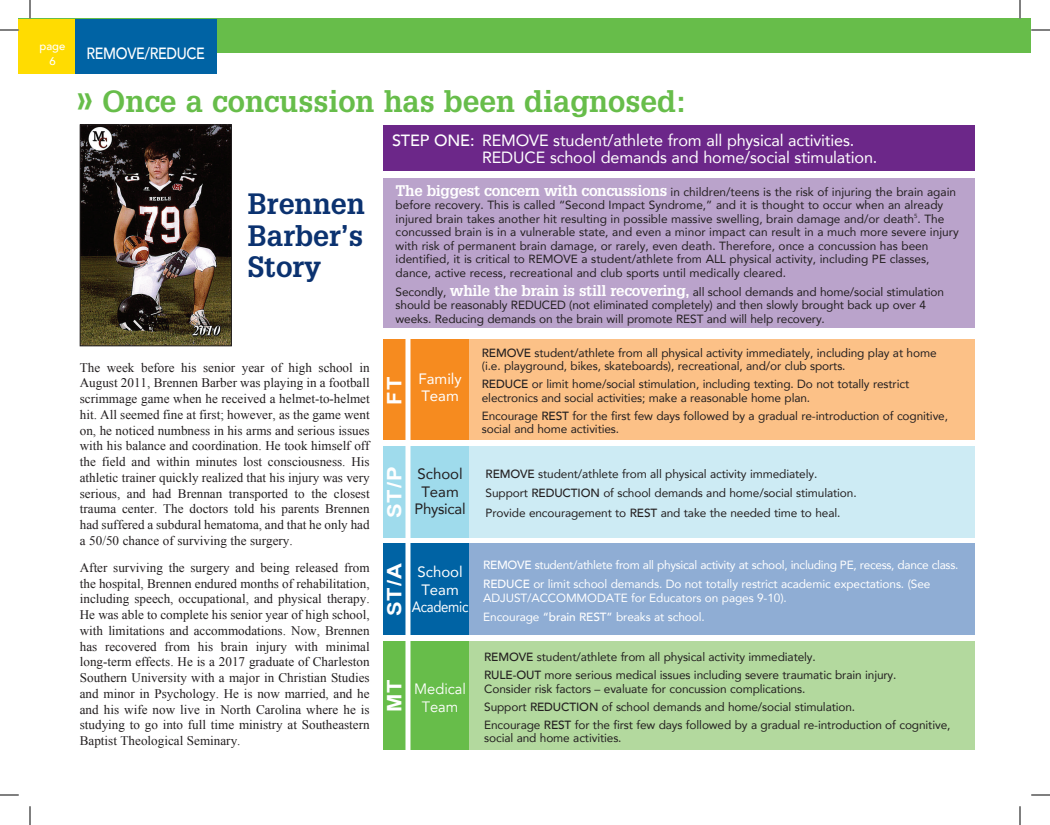
<style>
.page{position:relative;width:1050px;height:825px;background:#fff}
.page>*{position:absolute;margin:0;border:0;box-sizing:border-box;transform-origin:0 0}
.t1{font:700 30px "Glypha LT Std";color:#67bd4a}
.t2{font:700 28.75px/31.2px "Glypha LT Std";color:#0b3270;text-align:justify}
.t3{font:700 20px "Arial";letter-spacing:.05em;color:#fff;scale:1.1 1}
.t4{font:16.25px/16.2px "Avenir";letter-spacing:-.01em;color:#fff}
.t5{font:500 16.25px "Avenir";letter-spacing:-.025em;color:#fff;scale:.88 1}
.t6{font:15px/17.5px "Avenir";color:#fff}
.t7{font:15px/17.5px "Avenir";color:#231f20;text-align:center}
.t8{font:15px/17.5px "Avenir";color:#fff;text-align:center}
.t9{font:13.12px/15.8px "Times New Roman";color:#231f20;text-align:justify}
.t10{font:11.88px/13.5px "Avenir";letter-spacing:-.01em;color:#231f20}
.t11{font:11.88px/19.1px "Avenir";letter-spacing:-.01em;color:#fff}
.t12{font:500 11.25px/15px "Avenir";color:#fff;text-align:center}
.s1{font-size:37.5px}
.s2{font-weight:500}
.s3{font-family:"Glypha LT Std";font-weight:700;font-size:15px;color:#fff}
</style>
<div class="page">
<div style="left:19px;top:19px;width:1012px;height:34px;background:#67bd4a"></div>
<div style="left:19px;top:19px;width:56px;height:55px;background:#ffdc01"></div>
<img style="left:82px;top:127px;width:148px;height:217px">
<div style="left:80px;top:125px;width:152px;height:221px;border:1px solid #231f20"></div>
<div style="left:383px;top:126px;width:592px;height:45px;background:#6c2789"></div>
<div style="left:383px;top:178px;width:592px;height:150px;background:#baa3cb"></div>
<div style="left:383px;top:339px;width:87px;height:100px;background:#f68b1f"></div>
<div style="left:470px;top:339px;width:505px;height:100px;background:#fcc187"></div>
<div style="left:383px;top:446px;width:87px;height:91px;background:#9fdbec"></div>
<div style="left:470px;top:446px;width:505px;height:91px;background:#cdebf4"></div>
<div style="left:383px;top:544px;width:87px;height:91px;background:#0063a4"></div>
<div style="left:470px;top:544px;width:505px;height:91px;background:#8fadd4"></div>
<div style="left:383px;top:642px;width:87px;height:108px;background:#67bd4a"></div>
<div style="left:470px;top:642px;width:505px;height:108px;background:#b3d99e"></div>
<div style="left:75px;top:19px;width:141px;height:55px;background:#0063a4"></div>
<div style="left:405px;top:333px;width:5px;height:425px;background:#fff"></div>
<svg style="left:0;top:29px;width:19px;height:2px"></svg>
<svg style="left:1031px;top:29px;width:19px;height:2px"></svg>
<svg style="left:0;top:794px;width:19px;height:2px"></svg>
<svg style="left:1031px;top:794px;width:19px;height:2px"></svg>
<svg style="left:29px;top:0;width:2px;height:19px"></svg>
<svg style="left:29px;top:806px;width:2px;height:19px"></svg>
<svg style="left:1019px;top:0;width:2px;height:19px"></svg>
<svg style="left:1019px;top:806px;width:2px;height:19px"></svg>
<p class="t12" style="left:40px;top:38px;width:27px">page<br>6</p>
<h3 class="t5" style="left:87px;top:40px;width:136px">REMOVE/REDUCE</h3>
<h1 class="t1" style="left:75px;top:83px;width:613px"><span class="s1">»</span> Once a concussion has been diagnosed:</h1>
<h3 class="t4" style="left:482px;top:132px;width:397px;text-indent:-90px"><span class="s2">STEP ONE:</span> REMOVE student/athlete from all physical activities.<br>REDUCE school demands and home/social stimulation.</h3>
<h2 class="t2" style="left:248px;top:188px;width:119px">Brennen Barber’s Story</h2>
<p class="t9" style="left:80px;top:359px;width:291px">The week before his senior year of high school in August 2011, Brennen Barber was playing in a football scrimmage game when he received a helmet-to-helmet hit. All seemed fine at first; however, as the game went on, he noticed numbness in his arms and serious issues with his balance and coordination. He took himself off the field and within minutes lost consciousness. His athletic trainer quickly realized that his injury was very serious, and had Brennan transported to the closest trauma center. The doctors told his parents Brennen had suffered a subdural hematoma, and that he only had a 50/50 chance of surviving the surgery.</p>
<p class="t9" style="left:80px;top:559px;width:291px">After surviving the surgery and being released from the hospital, Brennen endured months of rehabilitation, including speech, occupational, and physical therapy.<br>He was able to complete his senior year of high school, with limitations and accommodations. Now, Brennen has recovered from his brain injury with minimal long-term effects. He is a 2017 graduate of Charleston Southern University with a major in Christian Studies and minor in Psychology. He is now married, and he and his wife now live in North Carolina where he is studying to go into full time ministry at Southeastern Baptist Theological Seminary.</p>
<p class="t10" style="left:396px;top:184px;width:565px"><span class="s3">The biggest concern with concussions</span> in children/teens is the risk of injuring the brain again before recovery. This is called “Second Impact Syndrome,” and it is thought to occur when an already injured brain takes another hit resulting in possible massive swelling, brain damage and/or death<sup>5</sup>. The concussed brain is in a vulnerable state, and even a minor impact can result in a much more severe injury with risk of permanent brain damage, or rarely, even death. Therefore, once a concussion has been identified, it is critical to REMOVE a student/athlete from ALL physical activity, including PE classes, dance, active recess, recreational and club sports until medically cleared.</p>
<p class="t10" style="left:396px;top:284px;width:550px">Secondly, <span class="s3">while the brain is still recovering,</span> all school demands and home/social stimulation should be reasonably REDUCED (not eliminated completely) and then slowly brought back up over 4 weeks. Reducing demands on the brain will promote REST and will help recovery.</p>
<h3 class="t3" style="left:381px;top:405px;width:27px;rotate:-90deg">FT</h3>
<p class="t6" style="left:418px;top:369px;width:45px">Family<br>Team</p>
<h3 class="t3" style="left:381px;top:518px;width:49px;rotate:-90deg">ST/P</h3>
<p class="t7" style="left:415px;top:465px;width:52px">School<br>Team<br>Physical</p>
<p class="t10" style="left:482px;top:346px;width:456px"><span class="s2">REMOVE</span> student/athlete from all physical activity immediately, including play at home (i.e. playground, bikes, skateboards), recreational, and/or club sports.</p>
<p class="t10" style="left:482px;top:377px;width:429px"><span class="s2">REDUCE</span> or limit home/social stimulation, including texting. Do not totally restrict electronics and social activities; make a reasonable home plan.</p>
<p class="t10" style="left:482px;top:409px;width:468px">Encourage <span class="s2">REST</span> for the first few days followed by a gradual re-introduction of cognitive, social and home activities.</p>
<p class="t10" style="left:486px;top:464px;width:373px;line-height:19.1px"><span class="s2">REMOVE</span> student/athlete from all physical activity immediately.<br>Support <span class="s2">REDUCTION</span> of school demands and home/social stimulation.<br>Provide encouragement to <span class="s2">REST</span> and take the needed time to heal.</p>
<h3 class="t3" style="left:381px;top:616px;width:50px;rotate:-90deg">ST/A</h3>
<p class="t6" style="left:412px;top:563px;width:58px;text-align:center">School<br>Team<br>Academic</p>
<h3 class="t3" style="left:381px;top:712px;width:31px;rotate:-90deg">MT</h3>
<p class="t8" style="left:414px;top:681px;width:54px">Medical<br>Team</p>
<p class="t11" style="left:483px;top:555px;width:477px"><span class="s2">REMOVE</span> student/athlete from all physical activity at school, including PE, recess, dance class.<br><span class="s2">REDUCE</span> or limit school demands. Do not totally restrict academic expectations. (See</p>
<p class="t11" style="left:483px;top:588px;width:305px">ADJUST/ACCOMMODATE for Educators on pages 9-10).<br>Encourage <span class="s2">“brain REST”</span> breaks at school.</p>
<p class="t10" style="left:484px;top:648px;width:414px;line-height:18px"><span class="s2">REMOVE</span> student/athlete from all physical activity immediately.<br><span class="s2">RULE-OUT</span> more serious medical issues including severe traumatic brain injury.</p>
<p class="t10" style="left:484px;top:679px;width:468px;line-height:18px">Consider risk factors – evaluate for concussion complications.<br>Support <span class="s2">REDUCTION</span> of school demands and home/social stimulation.<br>Encourage <span class="s2">REST</span> for the first few days followed by a gradual re-introduction of cognitive,</p>
<p class="t10" style="left:484px;top:731px;width:139px">social and home activities.</p>
</div>
